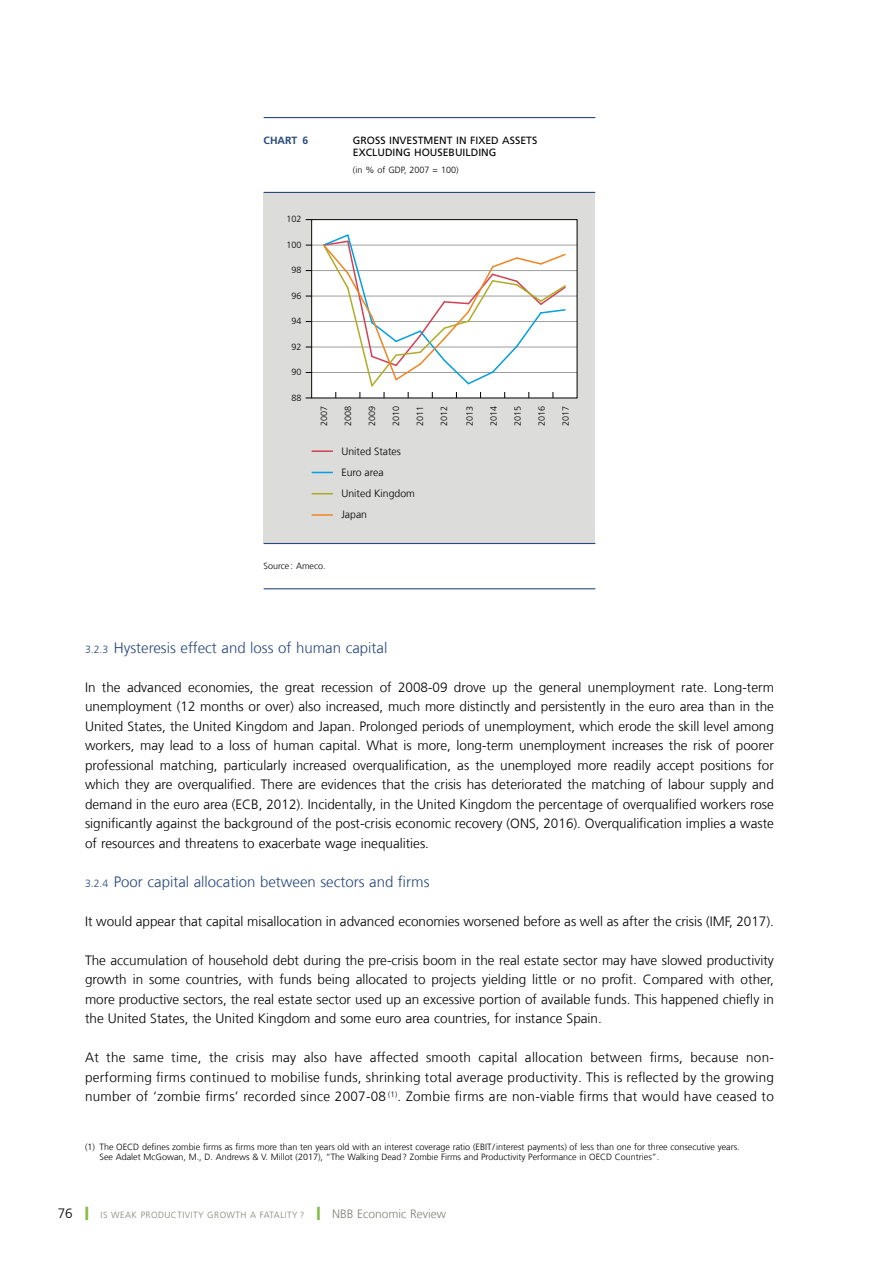
<style>
.page{position:relative;width:893px;height:1263px;background:#fff}
.page>*{position:absolute;margin:0;border:0;box-sizing:border-box;transform-origin:0 0}
.t1{font:300 15px "Frutiger LT Com";color:#29497c}
.t2{font:300 13.5px/19.5px "Frutiger LT Com";color:#000;text-align:justify}
.t3{font:10.5px/12px "Frutiger LT Com";color:#000}
.t4{font:300 10.5px/21.1px "Frutiger LT Com";color:#000}
.t5{font:700 10.5px "Frutiger LT Com";color:#29497c}
.t6{font:300 9px/9.8px "Frutiger LT Com";color:#000}
.t7{font:300 9px "Frutiger LT Com";letter-spacing:.05em;color:#81807a}
.s1{font-size:10.5px}
.s2{font-size:13.5px;color:#000}
.s3{color:#85bc48}
.s4{font-size:12px}
</style>
<div class="page">
<div style="left:264px;top:192px;width:331px;height:351px;background:#dcdcdb"></div>
<hr style="left:264px;top:117px;width:331px;height:1px;background:#29497c">
<hr style="left:264px;top:588px;width:331px;height:1px;background:#29497c">
<hr style="left:264px;top:192px;width:331px;height:1px;background:#29497c">
<hr style="left:264px;top:543px;width:331px;height:1px;background:#29497c">
<div style="left:312px;top:220px;width:265px;height:178px;background:#fff"></div>
<hr style="left:312px;top:372px;width:265px;height:1px;background:#9e9e9b">
<hr style="left:312px;top:347px;width:265px;height:1px;background:#9e9e9b">
<hr style="left:312px;top:321px;width:265px;height:1px;background:#9e9e9b">
<hr style="left:312px;top:296px;width:265px;height:1px;background:#9e9e9b">
<hr style="left:312px;top:270px;width:265px;height:1px;background:#9e9e9b">
<hr style="left:312px;top:245px;width:265px;height:1px;background:#9e9e9b">
<svg style="left:322px;top:234px;width:245px;height:162px"></svg>
<hr style="left:312px;top:450px;width:21px;height:2px;background:#d04152">
<svg style="left:312px;top:472px;width:21px;height:1px"></svg>
<svg style="left:312px;top:493px;width:21px;height:1px"></svg>
<hr style="left:312px;top:514px;width:21px;height:2px;background:#f18422">
<div style="left:311px;top:219px;width:266px;height:179px;border:1px solid #000"></div>
<p class="t5" style="left:264px;top:134px;width:46px">Chart 6</p>
<p class="t3" style="left:353px;top:135px;width:186px">GROSS INVESTMENT IN FIXED ASSETS<br>EXCLUDING HOUSEBUILDING</p>
<p class="t6" style="left:353px;top:165px;width:107px">(in % of GDP, 2007 = 100)</p>
<p class="t6" style="left:286px;top:214px;width:17px">102</p>
<p class="t6" style="left:286px;top:240px;width:17px">100</p>
<p class="t6" style="left:291px;top:265px;width:12px">98</p>
<p class="t6" style="left:291px;top:291px;width:12px">96</p>
<p class="t6" style="left:291px;top:316px;width:12px">94</p>
<p class="t6" style="left:291px;top:342px;width:12px">92</p>
<p class="t6" style="left:291px;top:367px;width:12px">90</p>
<p class="t6" style="left:291px;top:393px;width:12px">88</p>
<p class="t6" style="left:319px;top:426px;width:22px;rotate:-90deg">2007</p>
<p class="t6" style="left:343px;top:426px;width:22px;rotate:-90deg">2008</p>
<p class="t6" style="left:367px;top:426px;width:22px;rotate:-90deg">2009</p>
<p class="t6" style="left:391px;top:426px;width:22px;rotate:-90deg">2010</p>
<p class="t6" style="left:415px;top:426px;width:22px;rotate:-90deg">2011</p>
<p class="t6" style="left:439px;top:426px;width:22px;rotate:-90deg">2012</p>
<p class="t6" style="left:465px;top:426px;width:22px;rotate:-90deg">2013</p>
<p class="t6" style="left:489px;top:426px;width:22px;rotate:-90deg">2014</p>
<p class="t6" style="left:513px;top:426px;width:22px;rotate:-90deg">2015</p>
<p class="t6" style="left:537px;top:426px;width:22px;rotate:-90deg">2016</p>
<p class="t6" style="left:561px;top:426px;width:22px;rotate:-90deg">2017</p>
<p class="t4" style="left:341px;top:440px;width:75px">United States<br>Euro area<br>United Kingdom<br>Japan</p>
<p class="t6" style="left:264px;top:561px;width:63px">Source : Ameco.</p>
<p class="t1" style="left:85px;top:638px;width:304px"><span class="s1">3.2.3</span> Hysteresis effect and loss of human capital</p>
<p class="t2" style="left:85px;top:677px;width:690px">In the advanced economies, the great recession of 2008-09 drove up the general unemployment rate. Long-term unemployment (12 months or over) also increased, much more distinctly and persistently in the euro area than in the U nited States, the U nited Kingdom and Japan. Prolonged periods of unemployment, which erode the skill level among workers, may lead to a loss of human capital. What is more, long-term unemployment increases the risk of poorer professional matching, particularly increased overqualification, as the unemployed more readily accept positions for which they are overqualified. There are evidences that the crisis has deteriorated the matching of labour supply and demand in the euro area (EC B, 2012). Incidentally, in the U nited Kingdom the percentage of overqualified workers rose significantly against the background of the post-crisis economic recovery (ONS</p>
<p class="t2" style="left:536px;top:813px;width:240px">, 2016). Overqualification implies a waste</p>
<p class="t2" style="left:85px;top:833px;width:345px">of resources and threatens to exacerbate wage inequalities.</p>
<p class="t1" style="left:85px;top:872px;width:346px"><span class="s1">3.2.4</span> Poor capital allocation between sectors and firms</p>
<p class="t2" style="left:85px;top:911px;width:690px">It would appear that capital misallocation in advanced economies worsened before as well as after the crisis (IMF, 2017).</p>
<p class="t2" style="left:85px;top:950px;width:690px">The accumulation of household debt during the pre-crisis boom in the real estate sector may have slowed productivity growth in some countries, with funds being allocated to projects yielding little or no profit. Compared with other, more productive sectors, the real estate sector used up an excessive portion of available funds. This happened chiefly in the U nited States, the U nited Kingdom and some euro area countries, for instance Spain.</p>
<p class="t2" style="left:85px;top:1047px;width:690px">At the same time, the crisis may also have affected smooth capital allocation between firms, because non&shy;performing firms continued to mobilise funds, shrinking total average productivity. This is reflected by the growing number of ‘zombie firms’ recorded since 2007-08 <sup>(1)</sup>. Zombie firms are non-viable firms that would have ceased to</p>
<p class="t6" style="left:99px;top:1142px;width:642px;text-indent:-14px">(1) The OEC D defines zombie firms as firms more than ten years old with an interest coverage ratio (EBIT /interest payments) of less than one for three consecutive years.<br>See Adalet McGowan, M ., D. Andrews &amp; V. M illot (2017), “The Walking Dead? Zombie Firms and Productivity Performance in OEC D Countries”.</p>
<p class="t7" style="left:58px;top:1209px;width:61px"><span class="s2">76</span> <span class="s3">❙</span> Is weak</p>
<p class="t7" style="left:141px;top:1209px;width:307px">productivity growth a fatality ? <span class="s3">❙</span> <span class="s4">NBB Economic Review</span></p>
</div>
